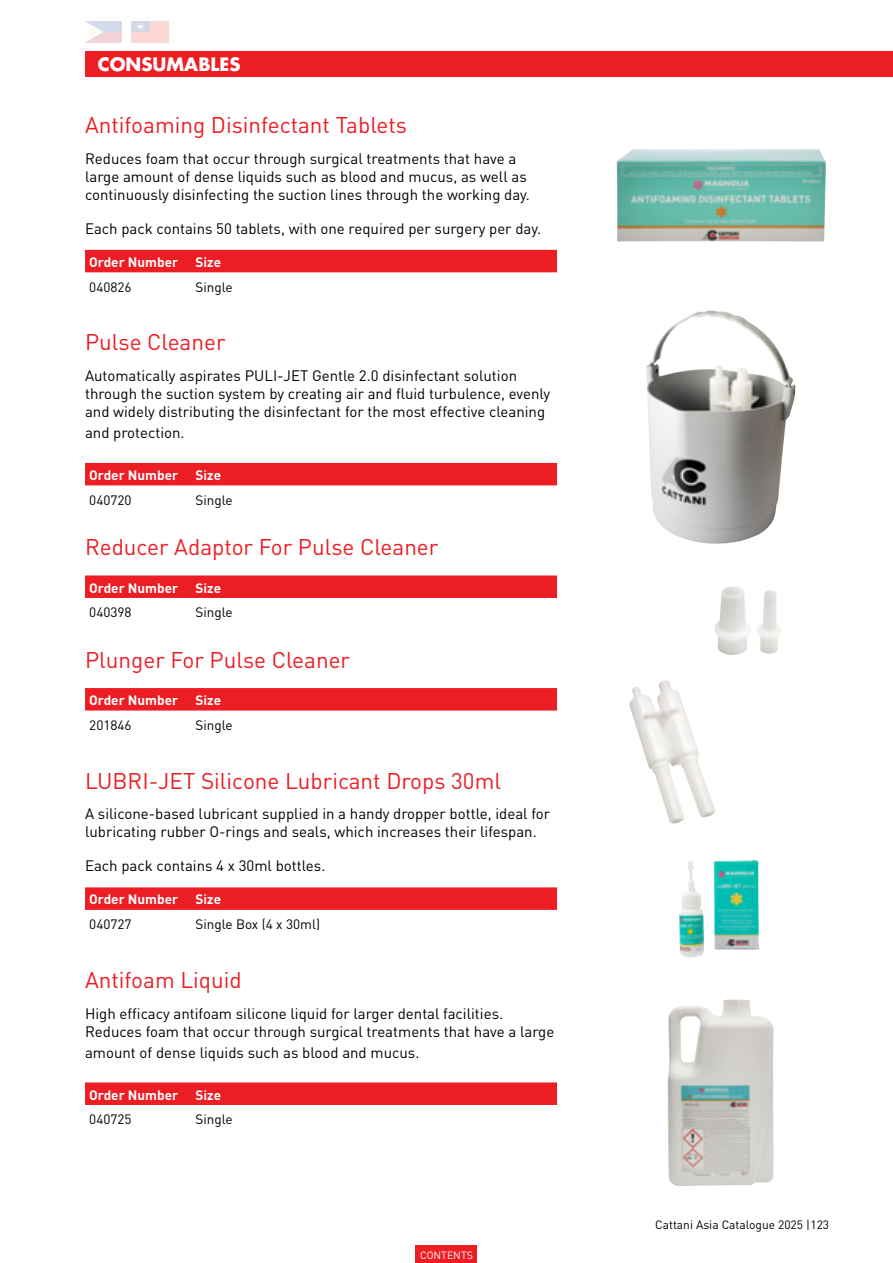
<style>
.page{position:relative;width:893px;height:1263px;background:#fff}
.page>*{position:absolute;margin:0;border:0;box-sizing:border-box;transform-origin:0 0}
.t1{font:22.5px "DIN";color:#ed1d24}
.t2{font:700 18px "Futura LT";color:#fff}
.t3{font:15px/18px "DIN";color:#000}
.t4{font:700 13.5px "DIN";color:#fff}
.t5{font:13.5px "DIN";color:#000}
.t6{font:12px "DIN";color:#000}
.t7{font:10.5px "DIN";color:#fff}
</style>
<div class="page">
<div style="left:85px;top:21px;width:36px;height:11px;background:#d4dbec"></div>
<div style="left:85px;top:32px;width:36px;height:10px;background:#f1d3d8"></div>
<svg style="left:85px;top:21px;width:18px;height:21px"></svg>
<div style="left:131px;top:21px;width:37px;height:21px;background:#fbd7d5"></div>
<div style="left:131px;top:21px;width:19px;height:11px;background:#d4d8e5"></div>
<svg style="left:136px;top:23px;width:8px;height:7px"></svg>
<img style="left:617px;top:149px;width:209px;height:92px">
<img style="left:646px;top:310px;width:149px;height:234px">
<div style="left:85px;top:51px;width:808px;height:26px;background:#ed1d24"></div>
<div style="left:85px;top:250px;width:472px;height:22px;background:#ed1d24"></div>
<div style="left:85px;top:463px;width:472px;height:22px;background:#ed1d24"></div>
<div style="left:85px;top:575px;width:472px;height:23px;background:#ed1d24"></div>
<div style="left:85px;top:688px;width:472px;height:22px;background:#ed1d24"></div>
<div style="left:85px;top:887px;width:472px;height:23px;background:#ed1d24"></div>
<div style="left:85px;top:1082px;width:472px;height:23px;background:#ed1d24"></div>
<img style="left:668px;top:999px;width:106px;height:187px">
<img style="left:681px;top:860px;width:78px;height:89px">
<img style="left:714px;top:586px;width:67px;height:69px">
<img style="left:629px;top:680px;width:87px;height:144px">
<div style="left:416px;top:1246px;width:61px;height:17px;background:#ed1d24"></div>
<p class="t2" style="left:98px;top:52px;width:144px">CONSUMABLES</p>
<h1 class="t1" style="left:85px;top:111px;width:324px">Antifoaming Disinfectant Tablets</h1>
<p class="t3" style="left:85px;top:149px;width:446px">Reduces foam that occur through surgical treatments that have a large amount of dense liquids such as blood and mucus, as well as continuously disinfecting the suction lines through the working day.</p>
<p class="t3" style="left:85px;top:219px;width:458px">Each pack contains 50 tablets, with one required per surgery per day.</p>
<p class="t4" style="left:89px;top:253px;width:90px">Order Number</p>
<p class="t4" style="left:196px;top:253px;width:27px">Size</p>
<p class="t5" style="left:89px;top:278px;width:44px">040826</p>
<p class="t5" style="left:196px;top:278px;width:39px">Single</p>
<h1 class="t1" style="left:85px;top:328px;width:142px">Pulse Cleaner</h1>
<p class="t3" style="left:85px;top:366px;width:467px">Automatically aspirates PULI-JET Gentle 2.0 disinfectant solution through the suction system by creating air and fluid turbulence, evenly and widely distributing the disinfectant for the most effective cleaning</p>
<p class="t3" style="left:85px;top:423px;width:101px">and protection.</p>
<p class="t4" style="left:89px;top:466px;width:90px">Order Number</p>
<p class="t4" style="left:196px;top:466px;width:27px">Size</p>
<p class="t5" style="left:89px;top:491px;width:44px">040720</p>
<p class="t5" style="left:196px;top:491px;width:39px">Single</p>
<h1 class="t1" style="left:85px;top:533px;width:355px">Reducer Adaptor For Pulse Cleaner</h1>
<p class="t4" style="left:89px;top:579px;width:90px">Order Number</p>
<p class="t4" style="left:196px;top:579px;width:27px">Size</p>
<p class="t5" style="left:89px;top:604px;width:44px">040398</p>
<p class="t5" style="left:196px;top:604px;width:39px">Single</p>
<h1 class="t1" style="left:85px;top:645px;width:266px">Plunger For Pulse Cleaner</h1>
<p class="t4" style="left:89px;top:691px;width:90px">Order Number</p>
<p class="t4" style="left:196px;top:691px;width:27px">Size</p>
<p class="t5" style="left:89px;top:716px;width:44px">201846</p>
<p class="t5" style="left:196px;top:716px;width:39px">Single</p>
<h1 class="t1" style="left:85px;top:766px;width:418px">LUBRI-JET Silicone Lubricant Drops 30ml</h1>
<p class="t3" style="left:85px;top:805px;width:467px">A silicone-based lubricant supplied in a handy dropper bottle, ideal for lubricating rubber O-rings and seals, which increases their lifespan.</p>
<p class="t3" style="left:85px;top:856px;width:242px">Each pack contains 4 x 30ml bottles.</p>
<p class="t4" style="left:89px;top:891px;width:90px">Order Number</p>
<p class="t4" style="left:196px;top:891px;width:27px">Size</p>
<p class="t5" style="left:89px;top:916px;width:44px">040727</p>
<p class="t5" style="left:196px;top:916px;width:126px">Single Box (4 x 30ml)</p>
<h1 class="t1" style="left:85px;top:966px;width:158px">Antifoam Liquid</h1>
<p class="t3" style="left:85px;top:1004px;width:471px">High efficacy antifoam silicone liquid for larger dental facilities.<br>Reduces foam that occur through surgical treatments that have a large</p>
<p class="t3" style="left:85px;top:1043px;width:336px">amount of dense liquids such as blood and mucus.</p>
<p class="t4" style="left:89px;top:1086px;width:90px">Order Number</p>
<p class="t4" style="left:196px;top:1086px;width:27px">Size</p>
<p class="t5" style="left:89px;top:1111px;width:44px">040725</p>
<p class="t5" style="left:196px;top:1111px;width:39px">Single</p>
<p class="t7" style="left:420px;top:1248px;width:54px">CONTENTS</p>
<p class="t6" style="left:655px;top:1217px;width:176px">Cattani Asia Catalogue 2025 |123</p>
</div>
